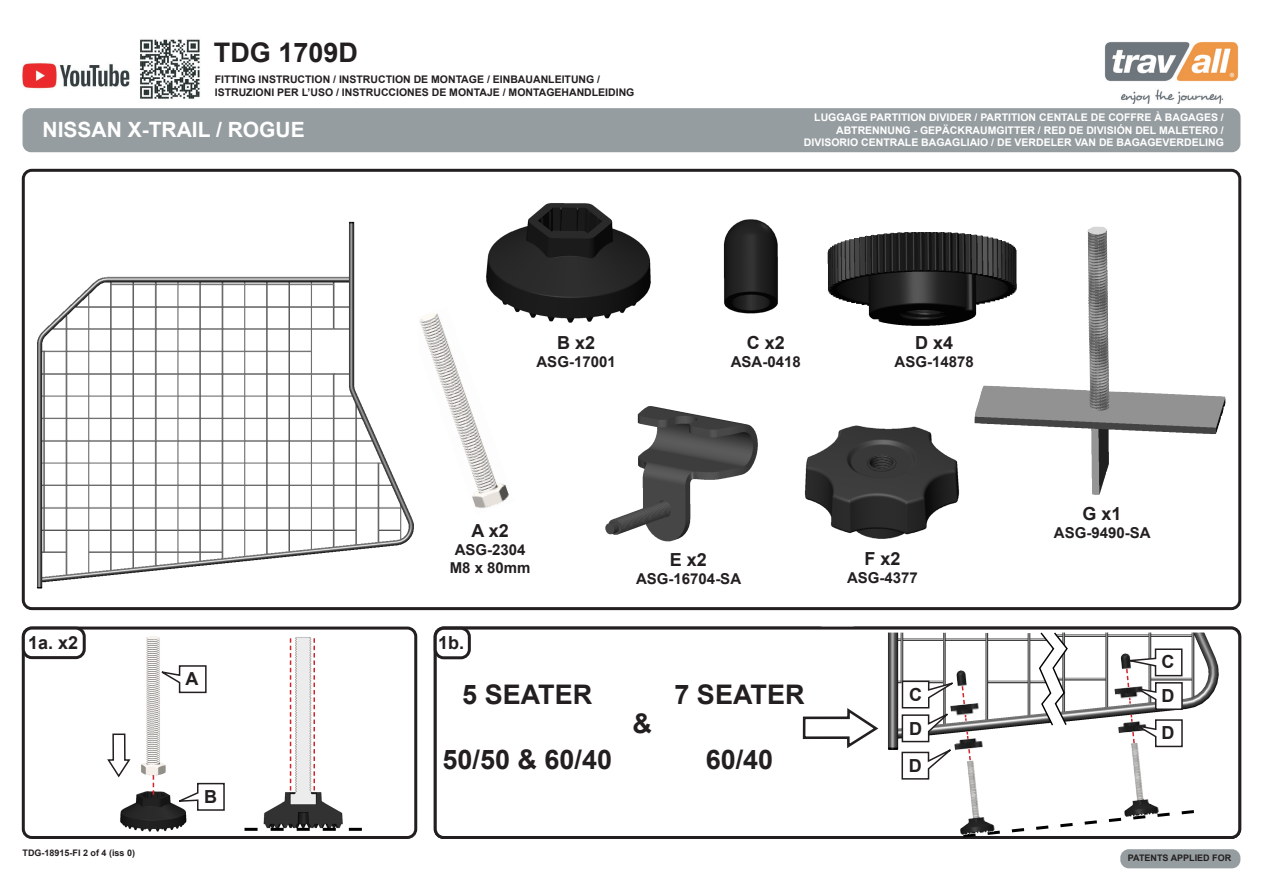
<style>
.page{position:relative;width:1263px;height:893px;background:#fff}
.page>*{position:absolute;margin:0;border:0;box-sizing:border-box;transform-origin:0 0}
.t1{font:700 27px "Arial";color:#231f20}
.t2{font:700 21px "Arial";color:#fff}
.t3{font:700 18px "Arial";color:#231f20}
.t4{font:700 15px "Arial";color:#231f20}
.t5{font:700 10.5px/12.6px "Arial";color:#fff;text-align:right}
.t6{font:700 10.5px/12.6px "Arial";color:#231f20}
.t7{font:700 9px "Arial";color:#231f20}
</style>
<div class="page">
<div style="left:23px;top:108px;width:1217px;height:44px;background:#969da0;border-radius:9px"></div>
<img style="left:23px;top:63px;width:107px;height:26px">
<img style="left:1105px;top:42px;width:134px;height:62px">
<img style="left:140px;top:39px;width:60px;height:60px">
<div style="left:1120px;top:849px;width:120px;height:19px;background:#969da0;border-radius:9px"></div>
<div style="left:22px;top:169px;width:1219px;height:441px;border:3px solid #231f20;border-radius:9px"></div>
<div style="left:22px;top:627px;width:395px;height:212px;border:3px solid #231f20;border-radius:9px"></div>
<img style="left:419px;top:313px;width:90px;height:195px">
<img style="left:482px;top:203px;width:169px;height:125px">
<img style="left:605px;top:406px;width:153px;height:136px">
<img style="left:723px;top:219px;width:55px;height:95px">
<img style="left:827px;top:233px;width:147px;height:93px">
<img style="left:804px;top:426px;width:156px;height:113px">
<img style="left:120px;top:636px;width:67px;height:196px">
<div style="left:23px;top:628px;width:61px;height:30px;background:#fff;border-radius:9px"></div>
<div style="left:22px;top:627px;width:64px;height:32px;border:3px solid #231f20;border-radius:9px"></div>
<img style="left:263px;top:637px;width:80px;height:191px">
<svg style="left:244px;top:828px;width:118px;height:3px"></svg>
<svg style="left:290px;top:638px;width:1px;height:152px"></svg>
<svg style="left:313px;top:638px;width:2px;height:152px"></svg>
<svg style="left:107px;top:733px;width:25px;height:46px"></svg>
<svg style="left:153px;top:775px;width:1px;height:20px"></svg>
<svg style="left:154px;top:664px;width:53px;height:30px"></svg>
<svg style="left:171px;top:782px;width:54px;height:29px"></svg>
<img style="left:37px;top:221px;width:377px;height:368px">
<img style="left:974px;top:227px;width:252px;height:268px">
<div style="left:434px;top:627px;width:807px;height:212px;border:3px solid #231f20;border-radius:9px"></div>
<svg style="left:802px;top:708px;width:77px;height:40px"></svg>
<img style="left:888px;top:632px;width:150px;height:146px">
<img style="left:1069px;top:632px;width:150px;height:90px">
<img style="left:950px;top:670px;width:33px;height:80px">
<div style="left:435px;top:628px;width:34px;height:30px;background:#fff;border-radius:9px"></div>
<div style="left:434px;top:627px;width:37px;height:32px;border:3px solid #231f20;border-radius:9px"></div>
<svg style="left:901px;top:679px;width:71px;height:101px"></svg>
<img style="left:1114px;top:653px;width:5px;height:80px">
<svg style="left:1119px;top:648px;width:64px;height:100px"></svg>
<svg style="left:1038px;top:632px;width:31px;height:94px"></svg>
<svg style="left:960px;top:808px;width:237px;height:31px"></svg>
<img style="left:967px;top:761px;width:6px;height:56px">
<img style="left:1131px;top:743px;width:6px;height:55px">
<h1 class="t1" style="left:214px;top:34px;width:146px">TDG 1709D</h1>
<p class="t6" style="left:215px;top:73px;width:421px">FITTING INSTRUCTION / INSTRUCTION DE MONTAGE / EINBAUANLEITUNG /<br>ISTRUZIONI PER L’USO / INSTRUCCIONES DE MONTAJE / MONTAGEHANDLEIDING</p>
<h2 class="t2" style="left:43px;top:114px;width:264px">NISSAN X-TRAIL / ROGUE</h2>
<p class="t3" style="left:557px;top:330px;width:40px">B x2</p>
<p class="t4" style="left:536px;top:351px;width:81px">ASG-17001</p>
<p class="t5" style="left:804px;top:111px;width:421px">LUGGAGE PARTITION DIVIDER / PARTITION CENTALE DE COFFRE À BAGAGES /<br>ABTRENNUNG - GEPÄCKRAUMGITTER / RED DE DIVISIÓN DEL MALETERO /<br>DIVISORIO CENTRALE BAGAGLIAIO / DE VERDELER VAN DE BAGAGEVERDELING</p>
<p class="t3" style="left:747px;top:330px;width:40px">C x2</p>
<p class="t4" style="left:731px;top:351px;width:72px">ASA-0418</p>
<p class="t3" style="left:915px;top:330px;width:40px">D x4</p>
<p class="t4" style="left:894px;top:351px;width:81px">ASG-14878</p>
<p class="t3" style="left:28px;top:630px;width:52px">1a. x2</p>
<p class="t7" style="left:23px;top:846px;width:114px">TDG-18915-FI 2 of 4 (iss 0)</p>
<p class="t3" style="left:185px;top:666px;width:14px">A</p>
<p class="t3" style="left:204px;top:784px;width:14px">B</p>
<p class="t3" style="left:471px;top:518px;width:39px">A x2</p>
<p class="t4" style="left:455px;top:539px;width:72px">ASG-2304</p>
<p class="t4" style="left:450px;top:557px;width:82px">M8 x 80mm</p>
<p class="t3" style="left:438px;top:630px;width:28px">1b.</p>
<p class="t1" style="left:462px;top:676px;width:132px">5 SEATER</p>
<p class="t1" style="left:442px;top:741px;width:171px">50/50 &amp; 60/40</p>
<p class="t3" style="left:670px;top:547px;width:39px">E x2</p>
<p class="t4" style="left:636px;top:568px;width:107px">ASG-16704-SA</p>
<p class="t1" style="left:633px;top:704px;width:21px">&amp;</p>
<p class="t1" style="left:674px;top:676px;width:132px">7 SEATER</p>
<p class="t1" style="left:706px;top:741px;width:69px">60/40</p>
<p class="t3" style="left:864px;top:546px;width:38px">F x2</p>
<p class="t4" style="left:847px;top:567px;width:72px">ASG-4377</p>
<p class="t3" style="left:909px;top:682px;width:14px">C</p>
<p class="t3" style="left:909px;top:716px;width:14px">D</p>
<p class="t3" style="left:909px;top:753px;width:14px">D</p>
<p class="t3" style="left:1082px;top:501px;width:41px">G x1</p>
<p class="t4" style="left:1054px;top:523px;width:98px">ASG-9490-SA</p>
<p class="t3" style="left:1161px;top:649px;width:14px">C</p>
<p class="t3" style="left:1162px;top:683px;width:14px">D</p>
<p class="t3" style="left:1162px;top:720px;width:14px">D</p>
<p class="t7" style="left:1128px;top:852px;width:105px">PATENTS APPLIED FOR</p>
</div>
